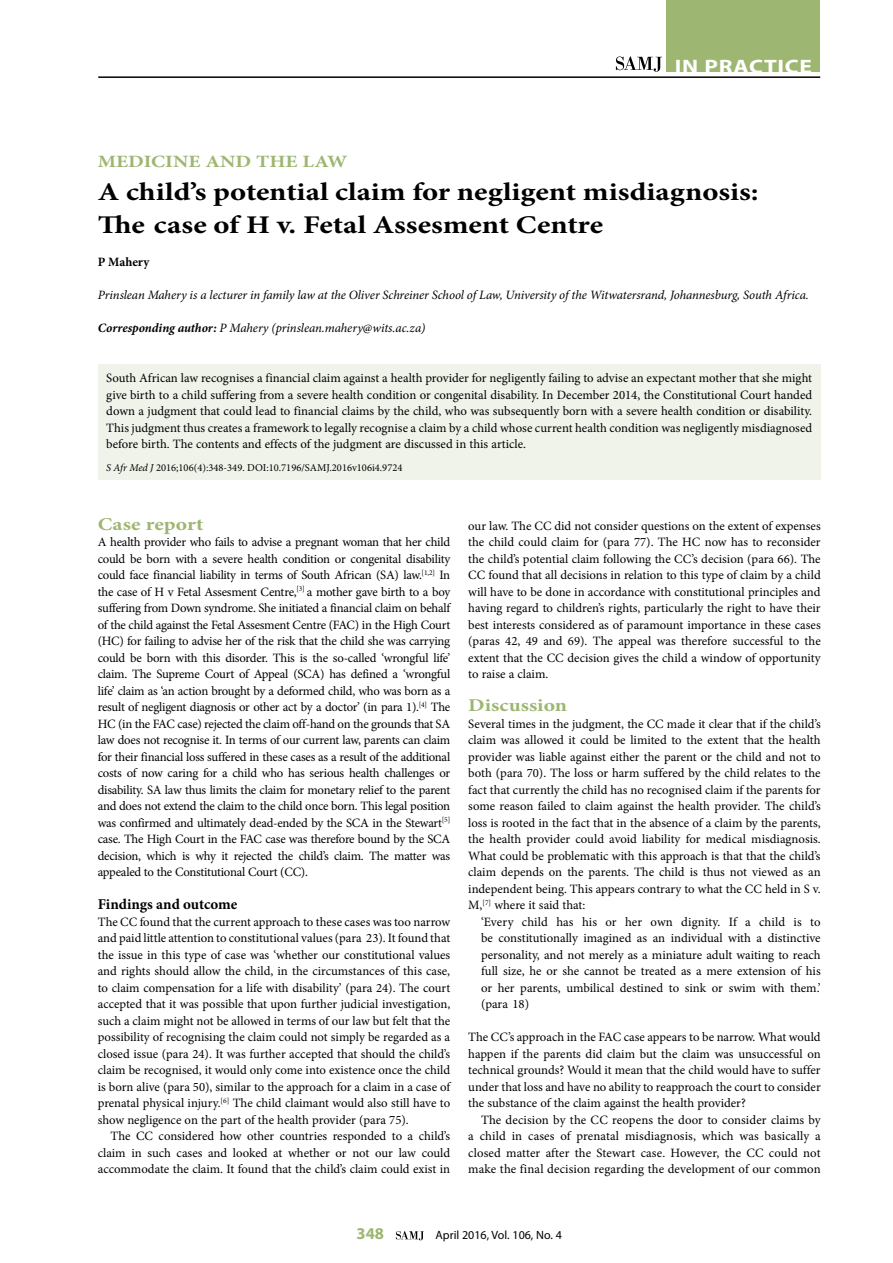
<style>
.page{position:relative;width:893px;height:1263px;background:#fff}
.page>*{position:absolute;margin:0;border:0;box-sizing:border-box;transform-origin:0 0}
.t1{font:700 25.5px/33px "Minion Pro";color:#000;scale:1.2 1}
.t2{font:700 19.5px "Myriad Pro";letter-spacing:.03em;color:#fff;scale:1.2 1}
.t3{font:700 18px "Minion Pro";color:#9db671;scale:1.2 1}
.t4{font:700 17.25px "Minion Pro";color:#9db671;scale:1.2 1}
.t5{font:700 16.5px "Myriad Pro";color:#9db671}
.t6{font:700 15px "Minion Pro";color:#000}
.t7{font:12.75px/16.5px "Minion Pro";color:#000;text-align:justify}
.t8{font:italic 12.75px "Minion Pro";letter-spacing:-.005em;color:#000}
.t9{font:700 12.75px "Minion Pro";color:#000}
.t10{font:12px "Myriad Pro";color:#000}
.t11{font:10.5px "Minion Pro";color:#000}
.s1{font-weight:700}
.s2{font-style:italic}
</style>
<div class="page">
<hr style="left:98px;top:76px;width:722px;height:2px;background:#000">
<div style="left:667px;top:0;width:153px;height:72px;background:#9db671"></div>
<svg style="left:616px;top:57px;width:46px;height:15px"></svg>
<svg style="left:396px;top:1231px;width:28px;height:9px"></svg>
<div style="left:98px;top:365px;width:723px;height:115px;background:#f0f3ea"></div>
<h2 class="t2" style="left:675px;top:54px;width:116px">IN PRACTICE</h2>
<h3 class="t4" style="left:98px;top:149px;width:209px">MEDICINE AND THE LAW</h3>
<h1 class="t1" style="left:98px;top:175px;width:552px">A child’s potential claim for negligent misdiagnosis:<br>The case of H v. Fetal Assesment Centre</h1>
<p class="t9" style="left:98px;top:252px;width:53px">P Mahery</p>
<p class="t8" style="left:98px;top:286px;width:713px">Prinslean Mahery is a lecturer in family law at the Oliver Schreiner School of Law, University of the Witwatersrand, Johannesburg, South Africa.</p>
<p class="t8" style="left:98px;top:319px;width:329px"><span class="s1">Corresponding author:</span> P Mahery (prinslean.mahery@wits.ac.za)</p>
<p class="t7" style="left:106px;top:370px;width:707px">South African law recognises a financial claim against a health provider for negligently failing to advise an expectant mother that she might give birth to a child suffering from a severe health condition or congenital disability. In December 2014, the Constitutional Court handed down a judgment that could lead to financial claims by the child, who was subsequently born with a severe health condition or disability.<br>This judgment thus creates a framework to legally recognise a claim by a child whose current health condition was negligently misdiagnosed before birth. The contents and effects of the judgment are discussed in this article.</p>
<p class="t11" style="left:106px;top:460px;width:298px"><span class="s2">S Afr Med J</span> 2016;106(4):348-349. DOI:10.7196/SAMJ.2016v106i4.9724</p>
<h3 class="t3" style="left:98px;top:511px;width:89px">Case report</h3>
<p class="t7" style="left:98px;top:534px;width:354px">A health provider who fails to advise a pregnant woman that her child could be born with a severe health condition or congenital disability could face financial liability in terms of South African (SA) law.<sup>[1,2]</sup> In the case of H v Fetal Assesment Centre,<sup>[3]</sup> a mother gave birth to a boy suffering from Down syndrome. She initiated a financial claim on behalf of the child against the Fetal Assesment Centre (FAC) in the High Court (HC) for failing to advise her of the risk that the child she was carrying could be born with this disorder. This is the so-called ‘wrongful life’ claim. The Supreme Court of Appeal (SCA) has defined a ‘wrongful life’ claim as ‘an action brought by a deformed child, who was born as a result of negligent diagnosis or other act by a doctor’ (in para 1).<sup>[4]</sup> The HC (in the FAC case) rejected the claim off-hand on the grounds that SA law does not recognise it. In terms of our current law, parents can claim for their financial loss suffered in these cases as a result of the additional costs of now caring for a child who has serious health challenges or disability. SA law thus limits the claim for monetary relief to the parent and does not extend the claim to the child once born. This legal position was confirmed and ultimately dead-ended by the SCA in the Stewart<sup>[5] </sup>case. The High Court in the FAC case was therefore bound by the SCA decision, which is why it rejected the child’s claim. The matter was appealed to the Constitutional Court (CC).</p>
<p class="t6" style="left:98px;top:894px;width:141px">Findings and outcome</p>
<p class="t7" style="left:98px;top:913px;width:354px">The CC found that the current approach to these cases was too narrow and paid little attention to constitutional values (para 23). It found that the issue in this type of case was ‘whether our constitutional values and rights should allow the child, in the circumstances of this case, to claim compensation for a life with disability’ (para 24). The court accepted that it was possible that upon further judicial investigation, such a claim might not be allowed in terms of our law but felt that the possibility of recognising the claim could not simply be regarded as a closed issue (para 24). It was further accepted that should the child’s claim be recognised, it would only come into existence once the child is born alive (para 50), similar to the approach for a claim in a case of prenatal physical injury.<sup>[6]</sup> The child claimant would also still have to show negligence on the part of the health provider (para 75).</p>
<p class="t7" style="left:98px;top:1128px;width:354px;text-indent:13px">The CC considered how other countries responded to a child’s claim in such cases and looked at whether or not our law could accommodate the claim. It found that the child’s claim could exist in</p>
<p class="t7" style="left:468px;top:517px;width:354px">our law. The CC did not consider questions on the extent of expenses the child could claim for (para 77). The HC now has to reconsider the child’s potential claim following the CC’s decision (para 66). The CC found that all decisions in relation to this type of claim by a child will have to be done in accordance with constitutional principles and having regard to children’s rights, particularly the right to have their best interests considered as of paramount importance in these cases (paras 42, 49 and 69). The appeal was therefore successful to the extent that the CC decision gives the child a window of opportunity to raise a claim.</p>
<h3 class="t3" style="left:468px;top:693px;width:84px">Discussion</h3>
<p class="t7" style="left:468px;top:715px;width:354px">Several times in the judgment, the CC made it clear that if the child’s claim was allowed it could be limited to the extent that the health provider was liable against either the parent or the child and not to both (para 70). The loss or harm suffered by the child relates to the fact that currently the child has no recognised claim if the parents for some reason failed to claim against the health provider. The child’s loss is rooted in the fact that in the absence of a claim by the parents, the health provider could avoid liability for medical misdiagnosis.<br>What could be problematic with this approach is that that the child’s claim depends on the parents. The child is thus not viewed as an independent being. This appears contrary to what the CC held in S v.<br>M,<sup>[7]</sup> where it said that:</p>
<p class="t7" style="left:481px;top:913px;width:341px">‘Every child has his or her own dignity. If a child is to be constitutionally imagined as an individual with a distinctive personality, and not merely as a miniature adult waiting to reach full size, he or she cannot be treated as a mere extension of his or her parents, umbilical destined to sink or swim with them.’ (para 18)</p>
<p class="t7" style="left:468px;top:1029px;width:354px">The CC’s approach in the FAC case appears to be narrow. What would happen if the parents did claim but the claim was unsuccessful on technical grounds? Would it mean that the child would have to suffer under that loss and have no ability to reapproach the court to consider the substance of the claim against the health provider?</p>
<p class="t7" style="left:468px;top:1111px;width:354px;text-indent:13px">The decision by the CC reopens the door to consider claims by a child in cases of prenatal misdiagnosis, which was basically a closed matter after the Stewart case. However, the CC could not make the final decision regarding the development of our common</p>
<p class="t5" style="left:357px;top:1223px;width:29px">348</p>
<p class="t10" style="left:436px;top:1228px;width:128px">April 2016, Vol. 106, No. 4</p>
</div>
